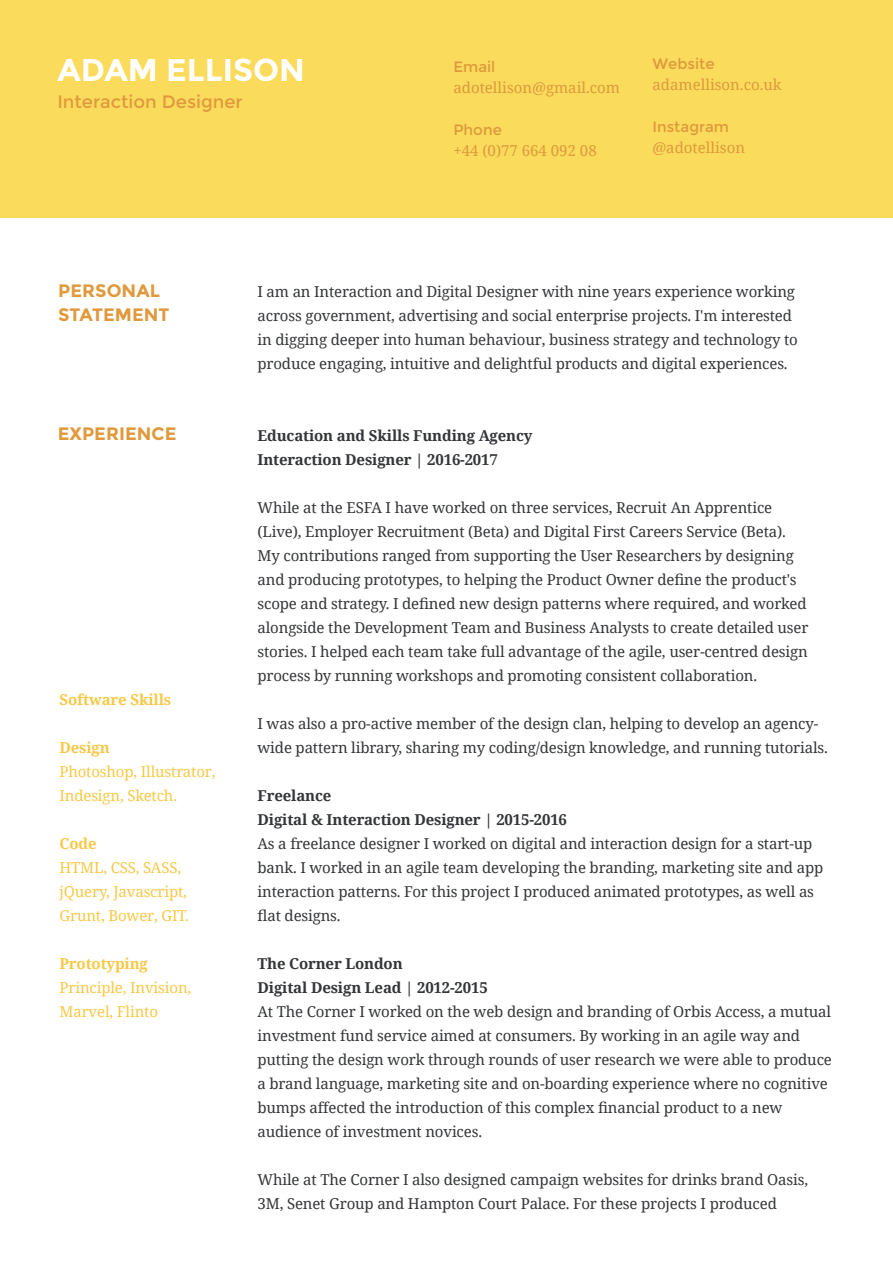
<style>
.page{position:relative;width:893px;height:1263px;background:#fff}
.page>*{position:absolute;margin:0;border:0;box-sizing:border-box;transform-origin:0 0}
.t1{font:700 31.5px "Montserrat";color:#fff}
.t2{font:700 18px/24px "Montserrat";color:#e0993c}
.t3{font:18px "Montserrat";color:#e0993c}
.t4{font:15px/24px "Noto Serif";letter-spacing:-.01em;color:#333538}
.t5{font:700 15px/24px "Noto Serif";letter-spacing:-.01em;color:#333538}
.t6{font:15px/24px "Noto Serif";letter-spacing:-.01em;color:#f8c845}
.t7{font:15px "Noto Serif";color:#df993b}
.t8{font:700 15px "Noto Serif";letter-spacing:-.01em;color:#f8c845}
.t9{font:15px "Montserrat";color:#df993b}
</style>
<div class="page">
<div style="left:0;top:0;width:893px;height:218px;background:#fadb5c"></div>
<h1 class="t1" style="left:57px;top:52px;width:249px">ADAM ELLISON</h1>
<p class="t9" style="left:453px;top:58px;width:44px">Email</p>
<p class="t7" style="left:453px;top:77px;width:168px">adotellison@gmail.com</p>
<p class="t9" style="left:453px;top:121px;width:50px">Phone</p>
<p class="t7" style="left:453px;top:140px;width:145px">+44 (0)77 664 092 08</p>
<p class="t3" style="left:57px;top:91px;width:187px">Interaction Designer</p>
<p class="t9" style="left:652px;top:55px;width:64px">Website</p>
<p class="t7" style="left:652px;top:74px;width:131px">adamellison.co.uk</p>
<p class="t9" style="left:652px;top:118px;width:78px">Instagram</p>
<p class="t7" style="left:652px;top:137px;width:94px">@adotellison</p>
<p class="t2" style="left:58px;top:279px;width:113px">PERSONAL<br>STATEMENT</p>
<p class="t2" style="left:58px;top:422px;width:120px">EXPERIENCE</p>
<p class="t8" style="left:60px;top:689px;width:113px">Software Skills</p>
<p class="t8" style="left:60px;top:737px;width:52px">Design</p>
<p class="t6" style="left:60px;top:759px;width:158px">Photoshop, Illustrator,<br>Indesign, Sketch.</p>
<p class="t8" style="left:60px;top:833px;width:39px">Code</p>
<p class="t6" style="left:60px;top:855px;width:131px">HTML, CSS, SASS, jQuery, Javascript,<br>Grunt, Bower, GIT.</p>
<p class="t8" style="left:60px;top:953px;width:90px">Prototyping</p>
<p class="t6" style="left:60px;top:975px;width:133px">Principle, Invision,<br>Marvel, Flinto</p>
<p class="t4" style="left:257px;top:279px;width:542px">I am an Interaction and Digital Designer with nine years experience working across government, advertising and social enterprise projects. I'm interested in digging deeper into human behaviour, business strategy and technology to produce engaging, intuitive and delightful products and digital experiences.</p>
<p class="t5" style="left:257px;top:423px;width:276px">Education and Skills Funding Agency<br>Interaction Designer | 2016-2017</p>
<p class="t4" style="left:257px;top:495px;width:552px">While at the ESFA I have worked on three services, Recruit An Apprentice (Live), Employer Recruitment (Beta) and Digital First Careers Service (Beta).<br>My contributions ranged from supporting the User Researchers by designing and producing prototypes, to helping the Product Owner define the product's scope and strategy. I defined new design patterns where required, and worked alongside the Development Team and Business Analysts to create detailed user stories. I helped each team take full advantage of the agile, user-centred design process by running workshops and promoting consistent collaboration.</p>
<p class="t4" style="left:257px;top:711px;width:572px">I was also a pro-active member of the design clan, helping to develop an agency&shy;wide pattern library, sharing my coding/design knowledge, and running tutorials.</p>
<p class="t5" style="left:257px;top:783px;width:311px">Freelance<br>Digital &amp; Interaction Designer | 2015-2016</p>
<p class="t4" style="left:257px;top:831px;width:567px">As a freelance designer I worked on digital and interaction design for a start-up bank. I worked in an agile team developing the branding, marketing site and app interaction patterns. For this project I produced animated prototypes, as well as flat designs.</p>
<p class="t5" style="left:257px;top:951px;width:232px">The Corner London<br>Digital Design Lead | 2012-2015</p>
<p class="t4" style="left:257px;top:999px;width:576px">At The Corner I worked on the web design and branding of Orbis Access, a mutual investment fund service aimed at consumers. By working in an agile way and putting the design work through rounds of user research we were able to produce a brand language, marketing site and on-boarding experience where no cognitive bumps affected the introduction of this complex financial product to a new audience of investment novices.</p>
<p class="t4" style="left:257px;top:1167px;width:552px">While at The Corner I also designed campaign websites for drinks brand Oasis,<br>3M, Senet Group and Hampton Court Palace. For these projects I produced</p>
</div>
